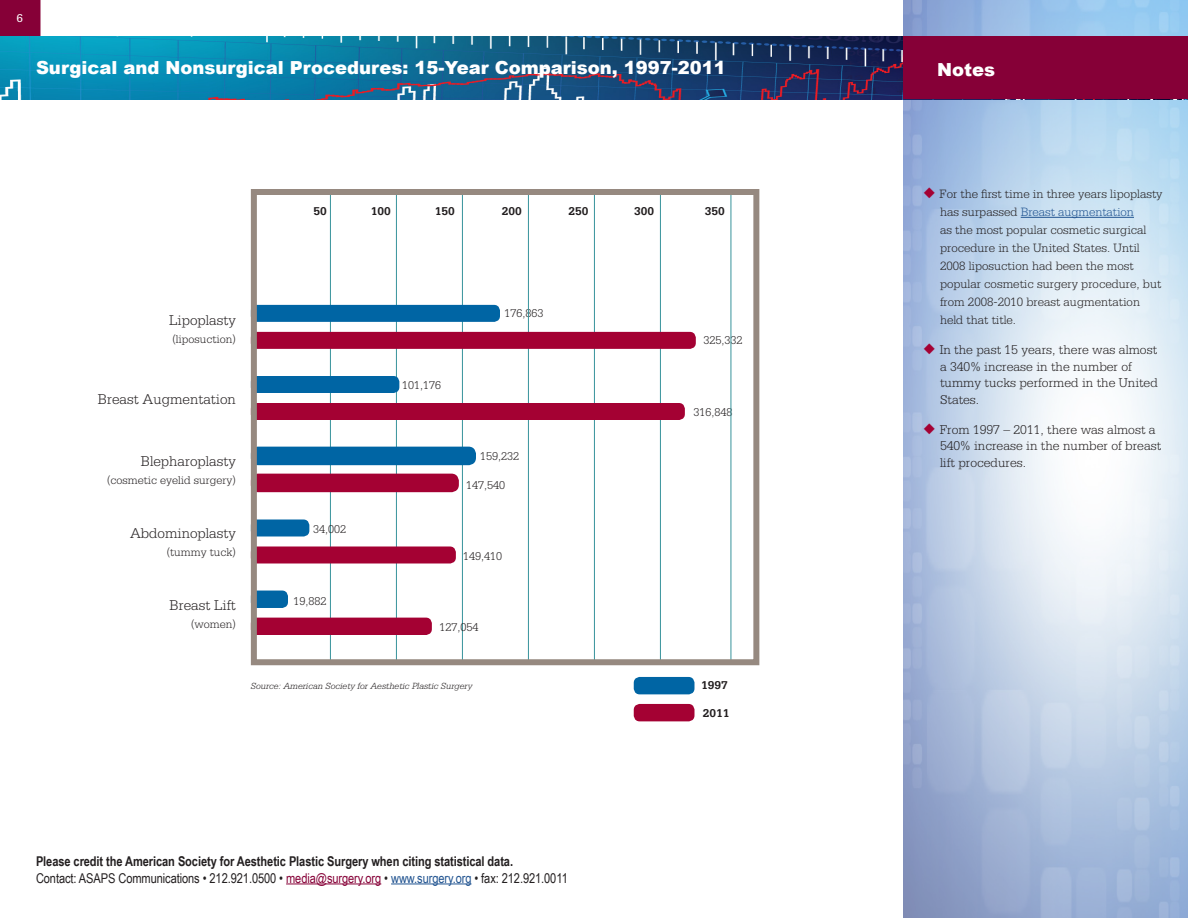
<style>
.page{position:relative;width:1188px;height:918px;background:#fff}
.page>*{position:absolute;margin:0;border:0;box-sizing:border-box;transform-origin:0 0}
.t1{font:900 18px "Arial";color:#fff}
.t2{font:300 15px "Serifa";color:#231f20}
.t3{font:300 13.5px/16.5px "Serifa";color:#231f20}
.t4{font:13.5px "Arial Narrow";letter-spacing:-.005em;color:#231f20}
.t5{font:700 13.5px "Arial Narrow";letter-spacing:-.005em;color:#231f20}
.t6{font:300 12.75px/18px "Serifa";color:#231f20}
.t7{font:300 12px "Serifa";color:#231f20}
.t8{font:700 12px "Serifa";color:#231f20}
.t9{font:12px "Serifa";color:#fff}
.t10{font:italic 300 9.45px "Serifa";color:#231f20}
.s1{color:#a40133}
.s2{color:#205390}
.s3{color:#860037}
</style>
<div class="page">
<hr style="left:286px;top:883px;width:95px;height:1px;background:#860037">
<hr style="left:391px;top:883px;width:81px;height:1px;background:#205390">
<img style="left:904px;top:0;width:284px;height:918px">
<img style="left:0;top:36px;width:903px;height:63px">
<svg style="left:0;top:0;width:40px;height:36px"></svg>
<div style="left:903px;top:36px;width:285px;height:63px;background:#860037"></div>
<hr style="left:1021px;top:217px;width:113px;height:1px;background:#205390">
<hr style="left:396px;top:190px;width:1px;height:472px;background:#37939b">
<hr style="left:462px;top:191px;width:1px;height:471px;background:#37939b">
<hr style="left:528px;top:190px;width:1px;height:472px;background:#37939b">
<hr style="left:594px;top:191px;width:1px;height:471px;background:#37939b">
<hr style="left:660px;top:190px;width:1px;height:472px;background:#37939b">
<hr style="left:731px;top:190px;width:1px;height:472px;background:#37939b">
<hr style="left:330px;top:191px;width:1px;height:471px;background:#37939b">
<div style="left:251px;top:332px;width:445px;height:17px;background:#a40133;border-radius:6px"></div>
<div style="left:251px;top:305px;width:249px;height:17px;background:#0065a4;border-radius:6px"></div>
<div style="left:251px;top:403px;width:434px;height:17px;background:#a40133;border-radius:6px"></div>
<div style="left:251px;top:376px;width:148px;height:17px;background:#0065a4;border-radius:6px"></div>
<div style="left:251px;top:474px;width:208px;height:18px;background:#a40133;border-radius:8px"></div>
<div style="left:251px;top:447px;width:225px;height:18px;background:#0065a4;border-radius:8px"></div>
<div style="left:251px;top:547px;width:205px;height:16px;background:#a40133;border-radius:6px"></div>
<div style="left:251px;top:520px;width:58px;height:16px;background:#0065a4;border-radius:6px"></div>
<div style="left:634px;top:677px;width:60px;height:17px;background:#0065a4;border-radius:6px"></div>
<div style="left:634px;top:704px;width:60px;height:17px;background:#a40133;border-radius:6px"></div>
<div style="left:251px;top:591px;width:37px;height:17px;background:#0065a4;border-radius:6px"></div>
<div style="left:251px;top:618px;width:181px;height:17px;background:#a40133;border-radius:6px"></div>
<div style="left:251px;top:189px;width:508px;height:476px;border:6px solid #968980"></div>
<p class="t9" style="left:16px;top:12px;width:8px">6</p>
<p class="t1" style="left:36px;top:54px;width:691px">Surgical and Nonsurgical Procedures: 15-Year Comparison, 1997-2011</p>
<p class="t1" style="left:937px;top:56px;width:59px">Notes</p>
<p class="t2" style="left:169px;top:311px;width:68px">Lipoplasty</p>
<p class="t7" style="left:173px;top:332px;width:65px">(liposuction)</p>
<p class="t2" style="left:98px;top:391px;width:139px">Breast Augmentation</p>
<p class="t2" style="left:141px;top:452px;width:96px">Blepharoplasty</p>
<p class="t7" style="left:107px;top:473px;width:130px">(cosmetic eyelid surgery)</p>
<p class="t8" style="left:314px;top:204px;width:15px">50</p>
<p class="t8" style="left:371px;top:204px;width:22px">100</p>
<p class="t8" style="left:435px;top:204px;width:22px">150</p>
<p class="t8" style="left:502px;top:204px;width:22px">200</p>
<p class="t8" style="left:568px;top:204px;width:22px">250</p>
<p class="t8" style="left:634px;top:204px;width:22px">300</p>
<p class="t8" style="left:705px;top:204px;width:22px">350</p>
<p class="t7" style="left:402px;top:379px;width:40px">101,176</p>
<p class="t7" style="left:505px;top:307px;width:40px">176,863</p>
<p class="t7" style="left:480px;top:449px;width:40px">159,232</p>
<p class="t7" style="left:466px;top:478px;width:40px">147,540</p>
<p class="t7" style="left:704px;top:334px;width:40px">325,332</p>
<p class="t7" style="left:693px;top:406px;width:40px">316,848</p>
<p class="t6" style="left:940px;top:185px;width:224px;text-indent:-16px"><span class="s1">◆</span> For the first time in three years lipoplasty has surpassed <span class="s2">Breast augmentation<br></span>as the most popular cosmetic surgical procedure in the United States. Until 2008 liposuction had been the most popular cosmetic surgery procedure, but from 2008-2010 breast augmentation held that title.</p>
<p class="t3" style="left:940px;top:341px;width:219px;text-indent:-16px"><span class="s1">◆</span> In the past 15 years, there was almost a 340% increase in the number of tummy tucks performed in the United<br>States.</p>
<p class="t3" style="left:940px;top:421px;width:223px;text-indent:-16px"><span class="s1">◆</span> From 1997 – 2011, there was almost a<br>540% increase in the number of breast lift procedures.</p>
<p class="t2" style="left:130px;top:524px;width:107px">Abdominoplasty</p>
<p class="t7" style="left:167px;top:545px;width:70px">(tummy tuck)</p>
<p class="t7" style="left:313px;top:522px;width:34px">34,002</p>
<p class="t7" style="left:463px;top:549px;width:40px">149,410</p>
<p class="t2" style="left:170px;top:596px;width:68px">Breast Lift</p>
<p class="t7" style="left:191px;top:617px;width:46px">(women)</p>
<p class="t7" style="left:293px;top:594px;width:34px">19,882</p>
<p class="t7" style="left:440px;top:620px;width:40px">127,054</p>
<p class="t10" style="left:251px;top:680px;width:223px">Source: American Society for Aesthetic Plastic Surgery</p>
<p class="t8" style="left:701px;top:678px;width:28px">1997</p>
<p class="t8" style="left:703px;top:706px;width:28px">2011</p>
<p class="t5" style="left:36px;top:851px;width:479px">Please credit the American Society for Aesthetic Plastic Surgery when citing statistical data.</p>
<p class="t4" style="left:36px;top:868px;width:533px">Contact: ASAPS Communications • 212.921.0500 • <span class="s3">media@surgery.org</span> • <span class="s2">www.surgery.org</span> • fax: 212.921.0011</p>
</div>
